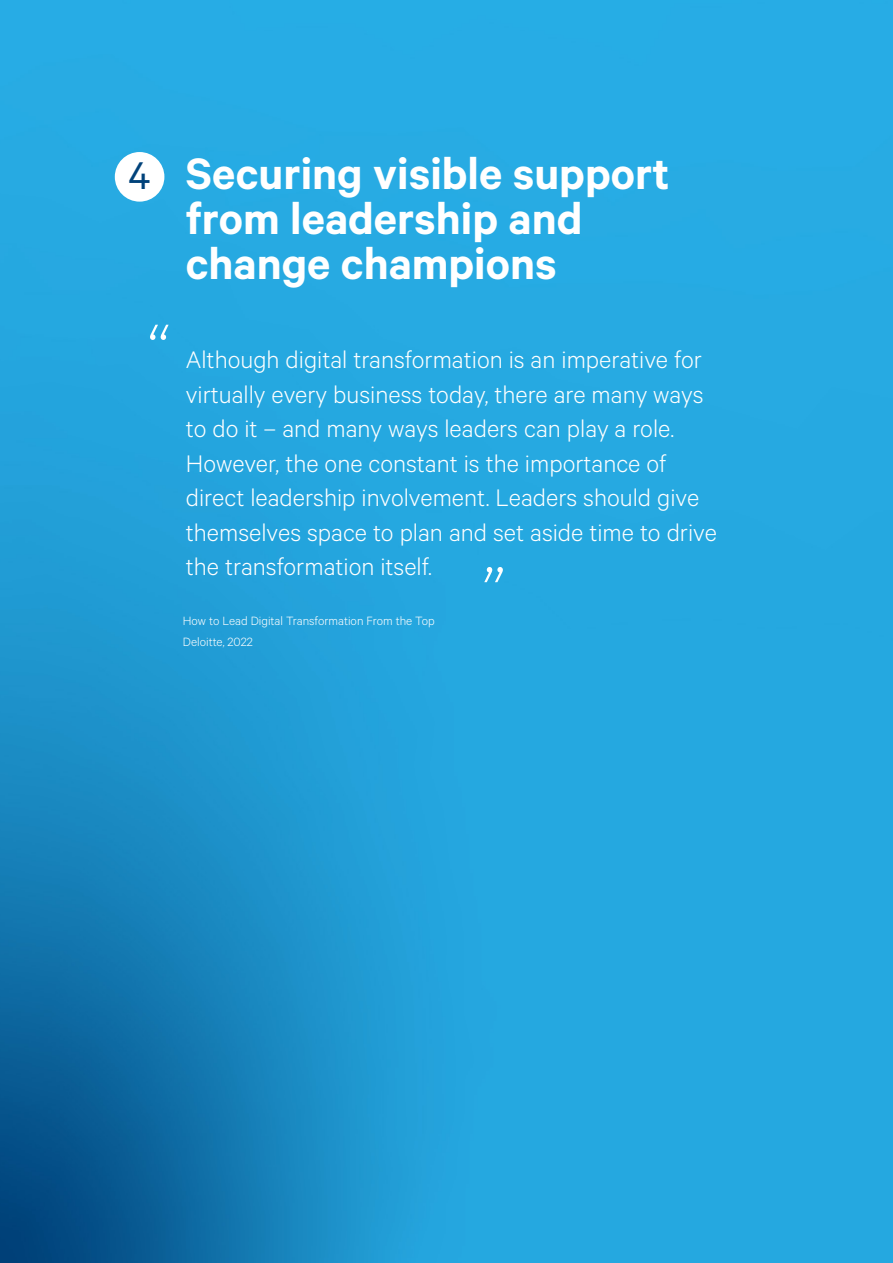
<style>
.page{position:relative;width:893px;height:1263px;background:#fff}
.page>*{position:absolute;margin:0;border:0;box-sizing:border-box;transform-origin:0 0}
.t1{font:100 105px "Calibre";color:#fff}
.t2{font:600 49.5px/45px "Calibre";color:#fff}
.t3{font:43.5px "Calibre";color:#00427a}
.t4{font:300 27px/34.5px "Calibre";color:#fff}
.t5{font:300 13.5px/21px "Calibre";color:#fff}
</style>
<div class="page">
<img style="left:0;top:0;width:893px;height:1263px">
<div style="left:115px;top:152px;width:49px;height:50px;background:#fff;border-radius:50%"></div>
<h3 class="t3" style="left:129px;top:150px;width:24px">4</h3>
<h1 class="t1" style="left:147px;top:295px;width:25px">“</h1>
<h2 class="t2" style="left:186px;top:150px;width:485px">Securing visible support from leadership and change champions</h2>
<p class="t4" style="left:186px;top:341px;width:533px">Although digital transformation is an imperative for virtually every business today, there are many ways to do it – and many ways leaders can play a role.<br>However, the one constant is the importance of direct leadership involvement. Leaders should give themselves space to plan and set aside time to drive the transformation itself.</p>
<h1 class="t1" style="left:482px;top:538px;width:25px">”</h1>
<p class="t5" style="left:183px;top:609px;width:254px">How to Lead Digital Transformation From the Top<br>Deloitte, 2022</p>
</div>
